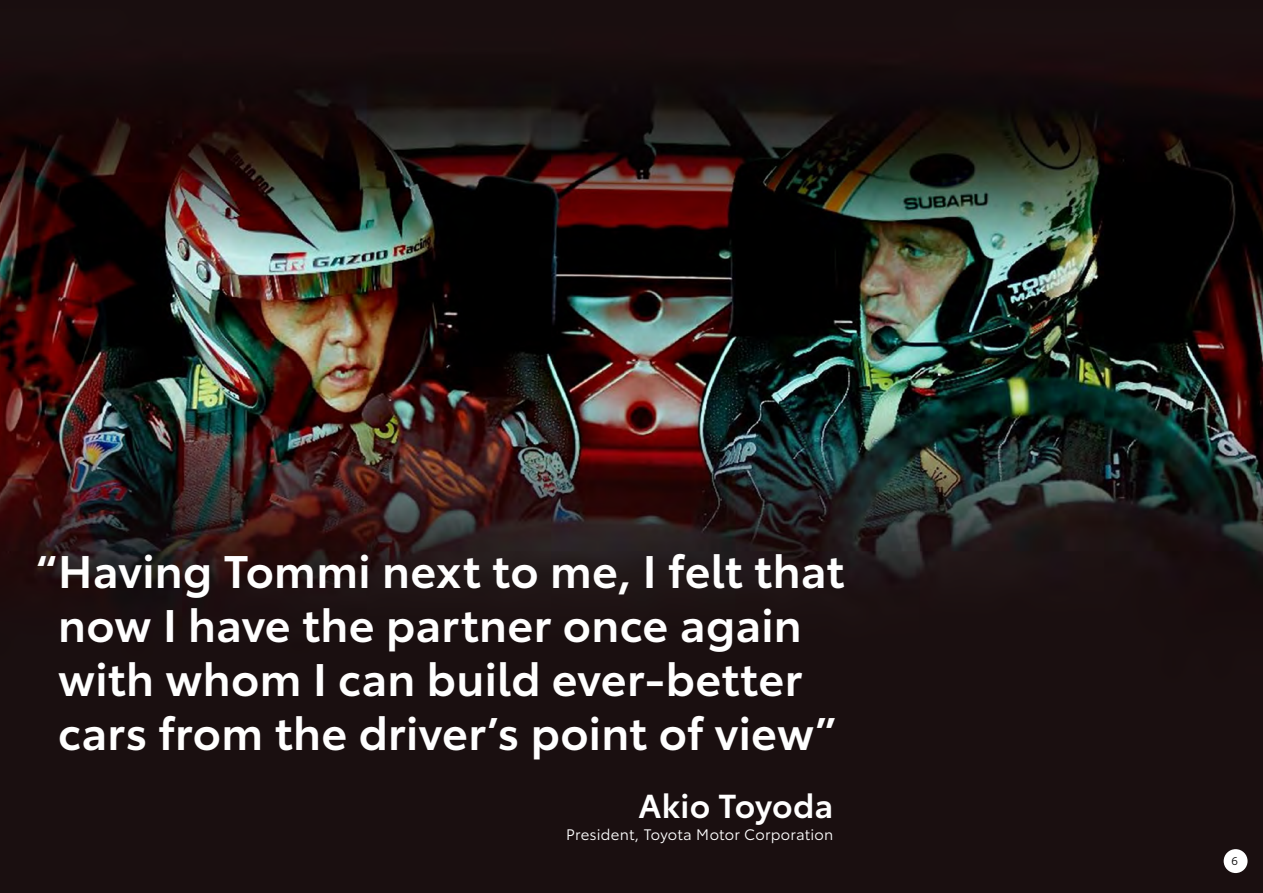
<style>
.page{position:relative;width:1263px;height:893px;background:#fff}
.page>*{position:absolute;margin:0;border:0;box-sizing:border-box;transform-origin:0 0}
.t1{font:600 45px/54px "Toyota Type";letter-spacing:.005em;color:#fff;text-align:center}
.t2{font:600 32.7px "Toyota Type";letter-spacing:.005em;color:#fff}
.t3{font:15px "Toyota Type";letter-spacing:.015em;color:#fff}
.t4{font:11.25px "Toyota Type";color:#000}
</style>
<div class="page">
<img style="left:0;top:0;width:1263px;height:893px">
<div style="left:1224px;top:849px;width:23px;height:24px;background:#fff;border-radius:50%"></div>
<p class="t1" style="left:36px;top:541px;width:810px">“Having Tommi next to me, I felt that now I have the partner once again with whom I can build ever-better cars from the driver’s point of view”</p>
<p class="t2" style="left:638px;top:781px;width:197px">Akio Toyoda</p>
<p class="t3" style="left:566px;top:823px;width:269px">President, Toyota Motor Corporation</p>
<p class="t4" style="left:1231px;top:853px;width:8px">6</p>
</div>
